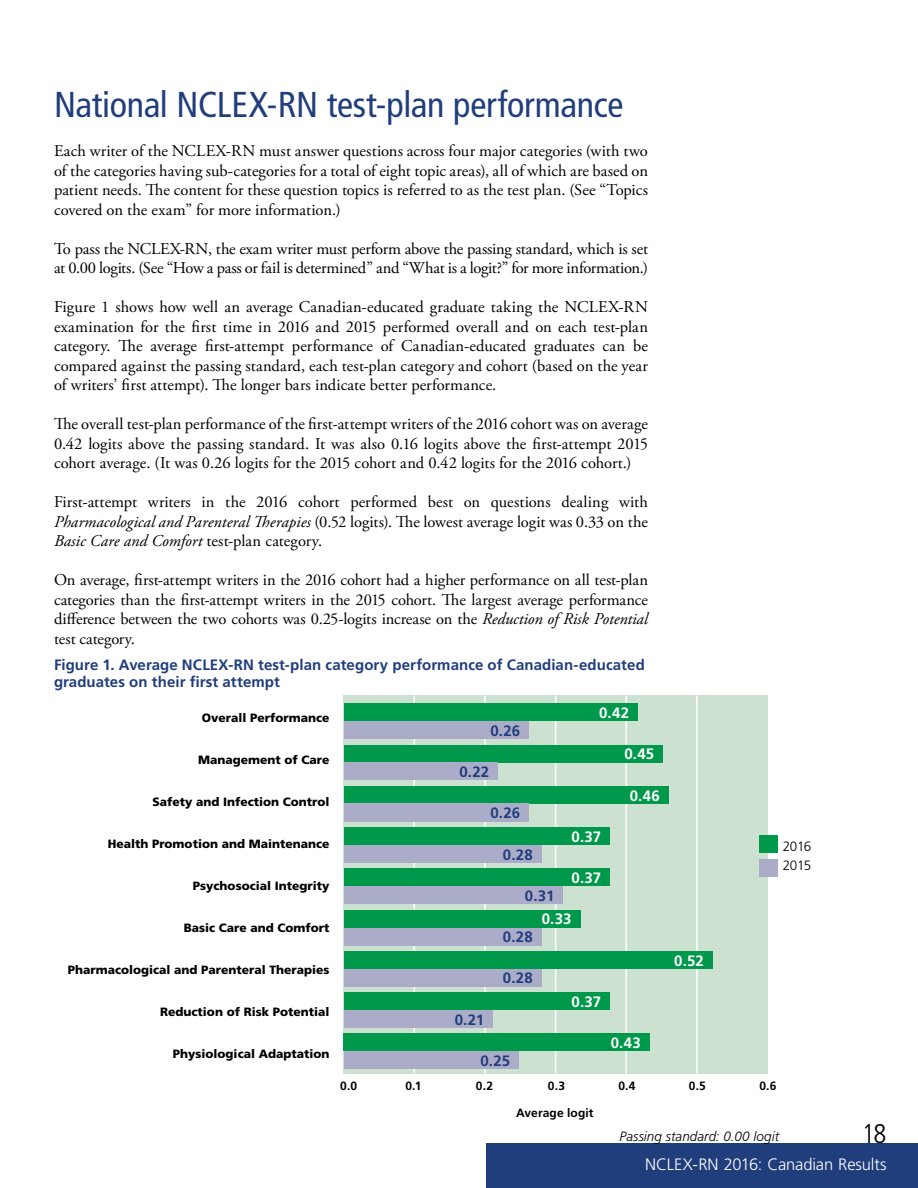
<style>
.page{position:relative;width:918px;height:1188px;background:#fff}
.page>*{position:absolute;margin:0;border:0;box-sizing:border-box;transform-origin:0 0}
.t1{font:condensed 36px "Frutiger LT Std";letter-spacing:-.01em;color:#203d7c}
.t2{font:300 condensed 27px "Frutiger LT Std";color:#000}
.t3{font:16.5px/19.5px "Adobe Garamond Pro";letter-spacing:-.005em;color:#000;text-align:justify}
.t4{font:300 16.5px "Frutiger LT Std";letter-spacing:-.01em;color:#fff}
.t5{font:700 15px/16.5px "Frutiger LT Std";letter-spacing:.005em;color:#203d7c}
.t6{font:700 15px "Frutiger LT Std";color:#fff}
.t7{font:italic 300 13.5px "Frutiger LT Std";color:#000}
.t8{font:300 13.5px/19.5px "Frutiger LT Std";letter-spacing:-.03em;color:#000}
.t9{font:900 12px "Frutiger LT Std";color:#000}
.t10{font:700 12px "Frutiger LT Std";letter-spacing:.01em;color:#000}
.s1{font-style:italic}
</style>
<div class="page">
<div style="left:486px;top:1143px;width:432px;height:45px;background:#203d7c"></div>
<div style="left:344px;top:695px;width:424px;height:378px;background:#cde1d0"></div>
<hr style="left:414px;top:695px;width:1px;height:378px;background:#fff">
<hr style="left:484px;top:695px;width:2px;height:378px;background:#fff">
<hr style="left:555px;top:695px;width:1px;height:378px;background:#fff">
<hr style="left:626px;top:695px;width:1px;height:378px;background:#fff">
<hr style="left:696px;top:695px;width:2px;height:378px;background:#fff">
<div style="left:344px;top:703px;width:294px;height:18px;background:#00994c"></div>
<div style="left:760px;top:835px;width:18px;height:18px;background:#00994c"></div>
<div style="left:344px;top:745px;width:319px;height:18px;background:#00994c"></div>
<div style="left:344px;top:786px;width:325px;height:18px;background:#00994c"></div>
<div style="left:344px;top:827px;width:266px;height:18px;background:#00994c"></div>
<div style="left:344px;top:868px;width:266px;height:18px;background:#00994c"></div>
<div style="left:344px;top:910px;width:236px;height:18px;background:#00994c"></div>
<div style="left:344px;top:951px;width:369px;height:18px;background:#00994c"></div>
<div style="left:344px;top:992px;width:266px;height:18px;background:#00994c"></div>
<div style="left:344px;top:1033px;width:306px;height:18px;background:#00994c"></div>
<div style="left:344px;top:721px;width:185px;height:18px;background:#abacc7"></div>
<div style="left:760px;top:859px;width:18px;height:18px;background:#abacc7"></div>
<div style="left:344px;top:762px;width:154px;height:18px;background:#abacc7"></div>
<div style="left:344px;top:804px;width:185px;height:18px;background:#abacc7"></div>
<div style="left:344px;top:845px;width:198px;height:18px;background:#abacc7"></div>
<div style="left:344px;top:886px;width:219px;height:18px;background:#abacc7"></div>
<div style="left:344px;top:928px;width:198px;height:18px;background:#abacc7"></div>
<div style="left:344px;top:969px;width:198px;height:18px;background:#abacc7"></div>
<div style="left:344px;top:1010px;width:149px;height:18px;background:#abacc7"></div>
<div style="left:344px;top:1051px;width:175px;height:18px;background:#abacc7"></div>
<h1 class="t1" style="left:54px;top:84px;width:571px">National NCLEX-RN test-plan performance</h1>
<p class="t3" style="left:54px;top:142px;width:596px">Each writer of the NCLEX-RN must answer questions across four major categories (with two of the categories having sub-categories for a total of eight topic areas), all of which are based on patient needs. The content for these question topics is referred to as the test plan. (See “Topics covered on the exam” for more information.)</p>
<p class="t3" style="left:54px;top:239px;width:596px">To pass the NCLEX-RN, the exam writer must perform above the passing standard, which is set at 0.00 logits. (See “How a pass or fail is determined” and “What is a logit?” for more information.)</p>
<p class="t3" style="left:54px;top:298px;width:596px">Figure 1 shows how well an average Canadian-educated graduate taking the NCLEX-RN examination for the first time in 2016 and 2015 performed overall and on each test-plan category. The average first-attempt performance of Canadian-educated graduates can be compared against the passing standard, each test-plan category and cohort (based on the year of writers’ first attempt). The longer bars indicate better performance.</p>
<p class="t3" style="left:54px;top:415px;width:596px">The overall test-plan performance of the first-attempt writers of the 2016 cohort was on average 0.42 logits above the passing standard. It was also 0.16 logits above the first-attempt 2015 cohort average. (It was 0.26 logits for the 2015 cohort and 0.42 logits for the 2016 cohort.)</p>
<p class="t3" style="left:54px;top:493px;width:596px">First-attempt writers in the 2016 cohort performed best on questions dealing with <span class="s1">Pharmacological and Parenteral Therapies</span> (0.52 logits). The lowest average logit was 0.33 on the <span class="s1">Basic Care and Comfort</span> test-plan category.</p>
<p class="t3" style="left:54px;top:571px;width:596px">On average, first-attempt writers in the 2016 cohort had a higher performance on all test-plan categories than the first-attempt writers in the 2015 cohort. The largest average performance difference between the two cohorts was 0.25-logits increase on the <span class="s1">Reduction of Risk Potential </span>test category.</p>
<p class="t5" style="left:54px;top:657px;width:592px">Figure 1. Average NCLEX-RN test-plan category performance of Canadian-educated graduates on their first attempt</p>
<p class="t9" style="left:202px;top:710px;width:129px">Overall Performance</p>
<p class="t9" style="left:198px;top:752px;width:133px">Management of Care</p>
<p class="t9" style="left:153px;top:794px;width:178px">Safety and Infection Control</p>
<p class="t9" style="left:108px;top:836px;width:223px">Health Promotion and Maintenance</p>
<p class="t9" style="left:193px;top:878px;width:138px">Psychosocial Integrity</p>
<p class="t9" style="left:184px;top:920px;width:147px">Basic Care and Comfort</p>
<p class="t9" style="left:68px;top:962px;width:263px">Pharmacological and Parenteral Therapies</p>
<p class="t9" style="left:160px;top:1004px;width:171px">Reduction of Risk Potential</p>
<p class="t9" style="left:173px;top:1046px;width:158px">Physiological Adaptation</p>
<p class="t6" style="left:599px;top:704px;width:31px">0.42</p>
<p class="t6" style="left:625px;top:745px;width:31px">0.45</p>
<p class="t6" style="left:630px;top:787px;width:32px">0.46</p>
<p class="t6" style="left:572px;top:828px;width:31px">0.37</p>
<p class="t6" style="left:572px;top:869px;width:31px">0.37</p>
<p class="t5" style="left:490px;top:722px;width:31px">0.26</p>
<p class="t5" style="left:459px;top:764px;width:31px">0.22</p>
<p class="t5" style="left:490px;top:805px;width:31px">0.26</p>
<p class="t5" style="left:503px;top:846px;width:31px">0.28</p>
<p class="t5" style="left:525px;top:888px;width:31px">0.31</p>
<p class="t5" style="left:503px;top:929px;width:31px">0.28</p>
<p class="t5" style="left:503px;top:970px;width:31px">0.28</p>
<p class="t6" style="left:542px;top:910px;width:31px">0.33</p>
<p class="t5" style="left:455px;top:1011px;width:31px">0.21</p>
<p class="t5" style="left:481px;top:1053px;width:31px">0.25</p>
<p class="t6" style="left:572px;top:993px;width:31px">0.37</p>
<p class="t6" style="left:611px;top:1034px;width:31px">0.43</p>
<p class="t6" style="left:674px;top:952px;width:31px">0.52</p>
<p class="t8" style="left:783px;top:836px;width:30px">2016<br>2015</p>
<p class="t10" style="left:340px;top:1079px;width:19px">0.0</p>
<p class="t10" style="left:405px;top:1079px;width:18px">0.1</p>
<p class="t10" style="left:476px;top:1079px;width:19px">0.2</p>
<p class="t10" style="left:548px;top:1079px;width:19px">0.3</p>
<p class="t10" style="left:618px;top:1079px;width:19px">0.4</p>
<p class="t10" style="left:689px;top:1079px;width:19px">0.5</p>
<p class="t10" style="left:759px;top:1079px;width:19px">0.6</p>
<p class="t10" style="left:516px;top:1106px;width:79px">Average logit</p>
<h2 class="t2" style="left:862px;top:1118px;width:26px">18</h2>
<p class="t4" style="left:645px;top:1155px;width:243px">NCLEX-RN 2016: Canadian Results</p>
<p class="t7" style="left:620px;top:1128px;width:161px">Passing standard: 0.00 logit</p>
</div>
